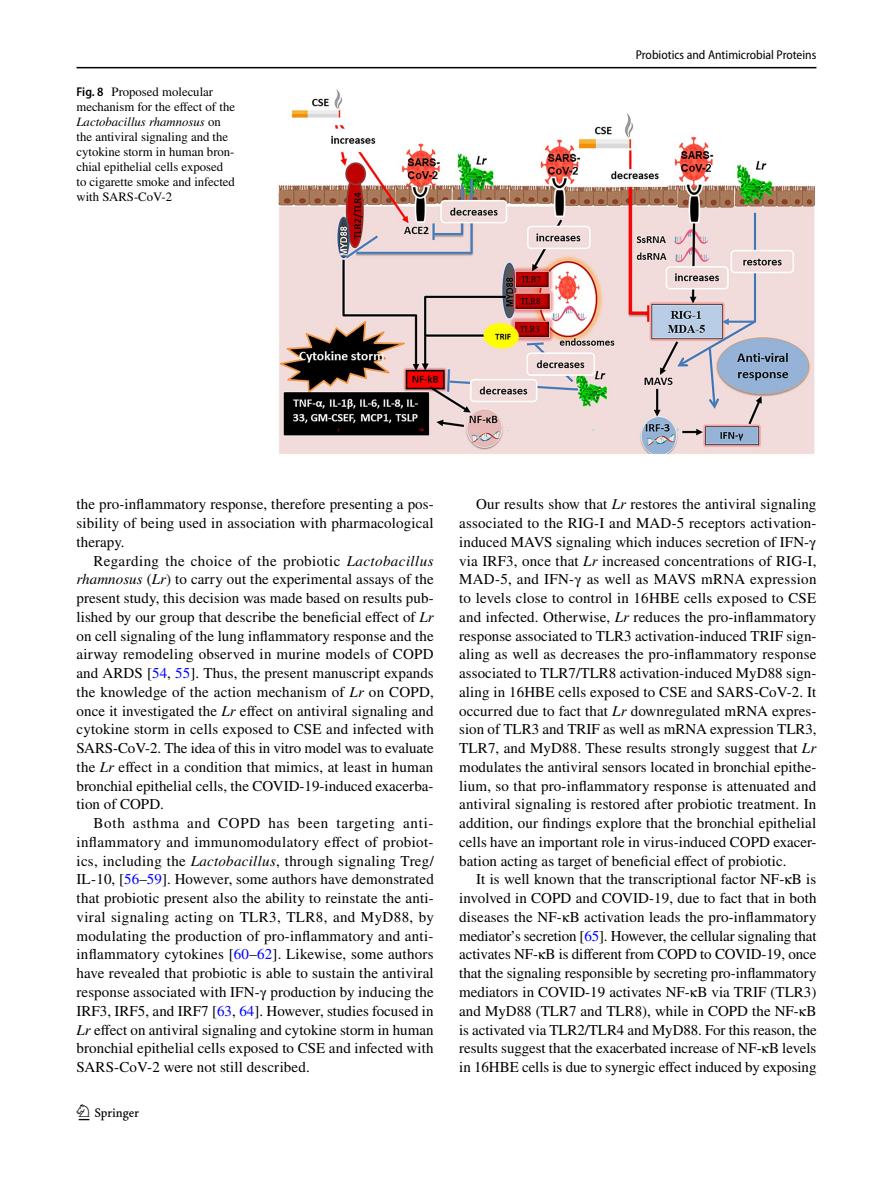
<style>
.page{position:relative;width:893px;height:1187px;background:#fff}
.page>*{position:absolute;margin:0;border:0;box-sizing:border-box;transform-origin:0 0}
.t1{font:22.5px "Springnew Regular 2";color:#000}
.t2{font:15px/18.8px "STIX";letter-spacing:.005em;color:#000;text-align:justify}
.t3{font:12.75px/15px "STIX";color:#000}
.t4{font:semi-condensed 12.75px "Myriad Pro";color:#000}
.s1{font-family:"Myriad Pro";font-weight:600;font-stretch:semi-condensed}
.s2{font-style:italic}
.s3{color:#00f}
</style>
<div class="page">
<hr style="left:77px;top:67px;width:739px;height:1px;background:#000">
<img style="left:278px;top:89px;width:537px;height:366px">
<p class="t3" style="left:77px;top:85px;width:160px"><span class="s1">Fig. 8</span> Proposed molecular mechanism for the effect of the<br><span class="s2">Lactobacillus rhamnosus</span> on the antiviral signaling and the cytokine storm in human bron&shy;chial epithelial cells exposed to cigarette smoke and infected with SARS-CoV-2</p>
<p class="t4" style="left:636px;top:48px;width:182px">Probiotics and Antimicrobial Proteins</p>
<p class="t2" style="left:77px;top:496px;width:359px">the pro-inflammatory response, therefore presenting a pos&shy;sibility of being used in association with pharmacological therapy.</p>
<p class="t2" style="left:77px;top:552px;width:359px;text-indent:17px">Regarding the choice of the probiotic <span class="s2">Lactobacillus rhamnosus</span> (<span class="s2">Lr</span>) to carry out the experimental assays of the present study, this decision was made based on results pub&shy;lished by our group that describe the beneficial effect of <span class="s2">Lr </span>on cell signaling of the lung inflammatory response and the airway remodeling observed in murine models of COPD and ARDS [<span class="s3">54</span>, <span class="s3">55</span>]. Thus, the present manuscript expands the knowledge of the action mechanism of <span class="s2">Lr</span> on COPD, once it investigated the <span class="s2">Lr</span> effect on antiviral signaling and cytokine storm in cells exposed to CSE and infected with SARS-CoV-2. The idea of this in vitro model was to evaluate the <span class="s2">Lr</span> effect in a condition that mimics, at least in human bronchial epithelial cells, the COVID-19-induced exacerba&shy;tion of COPD.</p>
<p class="t2" style="left:77px;top:814px;width:359px;text-indent:17px">Both asthma and COPD has been targeting anti&shy;inflammatory and immunomodulatory effect of probiot&shy;ics, including the <span class="s2">Lactobacillus</span>, through signaling Treg/ IL-10, [<span class="s3">56</span>–<span class="s3">59</span>]. However, some authors have demonstrated that probiotic present also the ability to reinstate the anti&shy;viral signaling acting on TLR3, TLR8, and MyD88, by modulating the production of pro-inflammatory and anti&shy;inflammatory cytokines [<span class="s3">60</span>–<span class="s3">62</span>]. Likewise, some authors have revealed that probiotic is able to sustain the antiviral response associated with IFN-γ production by inducing the IRF3, IRF5, and IRF7 [<span class="s3">63</span>, <span class="s3">64</span>]. However, studies focused in <span class="s2">Lr</span> effect on antiviral signaling and cytokine storm in human bronchial epithelial cells exposed to CSE and infected with SARS-CoV-2 were not still described.</p>
<h1 class="t1" style="left:79px;top:1104px;width:62px">1 3</h1>
<p class="t2" style="left:459px;top:496px;width:359px;text-indent:17px">Our results show that <span class="s2">Lr</span> restores the antiviral signaling associated to the RIG-I and MAD-5 receptors activation&shy;induced MAVS signaling which induces secretion of IFN-γ via IRF3, once that <span class="s2">Lr</span> increased concentrations of RIG-I, MAD-5, and IFN-γ as well as MAVS mRNA expression to levels close to control in 16HBE cells exposed to CSE and infected. Otherwise, <span class="s2">Lr</span> reduces the pro-inflammatory response associated to TLR3 activation-induced TRIF sign&shy;aling as well as decreases the pro-inflammatory response associated to TLR7/TLR8 activation-induced MyD88 sign&shy;aling in 16HBE cells exposed to CSE and SARS-CoV-2. It occurred due to fact that <span class="s2">Lr</span> downregulated mRNA expres&shy;sion of TLR3 and TRIF as well as mRNA expression TLR3, TLR7, and MyD88. These results strongly suggest that <span class="s2">Lr </span>modulates the antiviral sensors located in bronchial epithe&shy;lium, so that pro-inflammatory response is attenuated and antiviral signaling is restored after probiotic treatment. In addition, our findings explore that the bronchial epithelial cells have an important role in virus-induced COPD exacer&shy;bation acting as target of beneficial effect of probiotic.</p>
<p class="t2" style="left:459px;top:871px;width:359px;text-indent:17px">It is well known that the transcriptional factor NF-κB is involved in COPD and COVID-19, due to fact that in both diseases the NF-κB activation leads the pro-inflammatory mediator’s secretion [<span class="s3">65</span>]. However, the cellular signaling that activates NF-κB is different from COPD to COVID-19, once that the signaling responsible by secreting pro-inflammatory mediators in COVID-19 activates NF-κB via TRIF (TLR3) and MyD88 (TLR7 and TLR8), while in COPD the NF-κB is activated via TLR2/TLR4 and MyD88. For this reason, the results suggest that the exacerbated increase of NF-κB levels in 16HBE cells is due to synergic effect induced by exposing</p>
</div>
